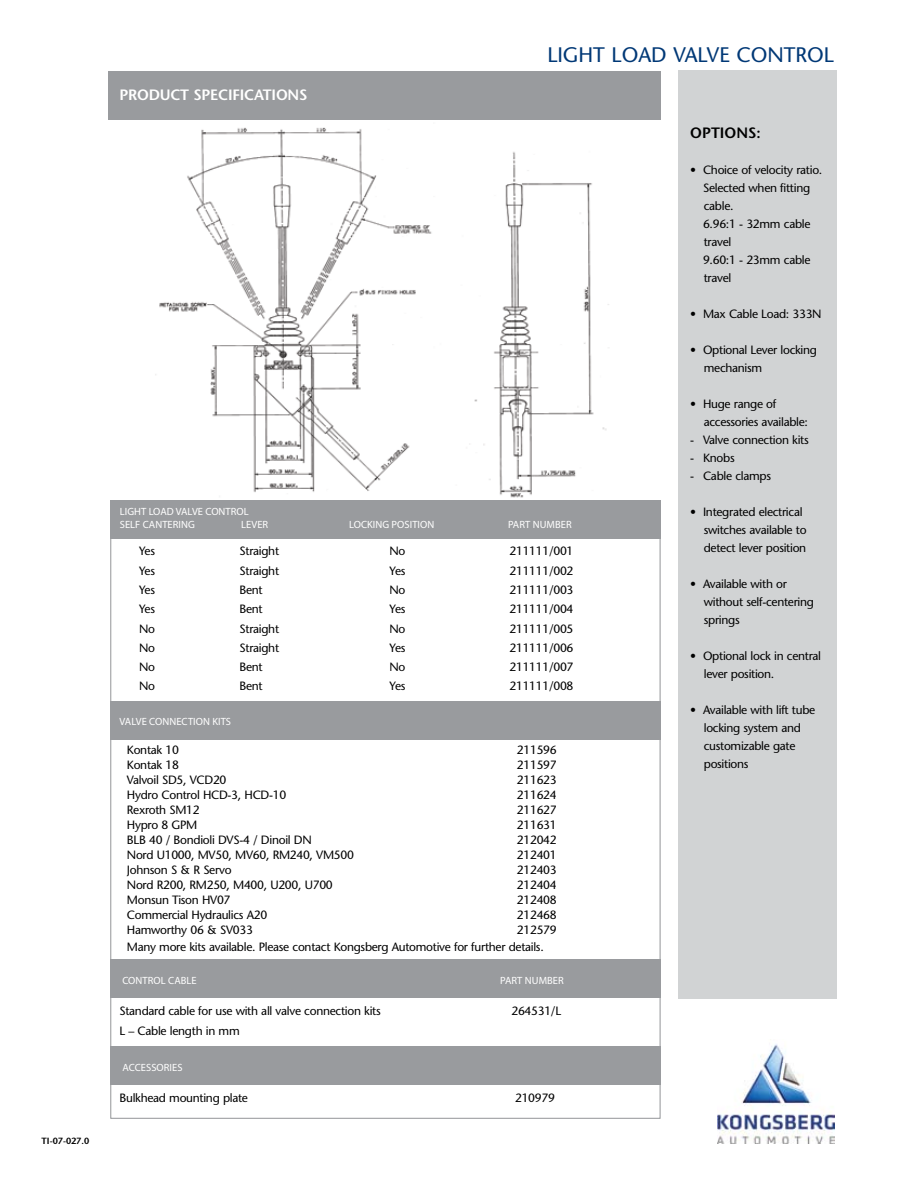
<style>
.page{position:relative;width:918px;height:1188px;background:#fff}
.page>*{position:absolute;margin:0;border:0;box-sizing:border-box;transform-origin:0 0}
.t1{font:500 21px "Stone Sans Std";color:#003876}
.t2{font:600 15px "Stone Sans Std";letter-spacing:-.015em;color:#fff}
.t3{font:600 15px "Stone Sans Std";color:#000}
.t4{font:500 12px/18px "Stone Sans Std";letter-spacing:-.025em;color:#000}
.t5{font:10.5px/12.6px "Myriad Pro";letter-spacing:.005em;color:#fff}
.t6{font:600 9px "Stone Sans Std";color:#000}
</style>
<div class="page">
<img style="left:142px;top:119px;width:470px;height:379px">
<div style="left:679px;top:71px;width:158px;height:928px;background:#d1d3d4"></div>
<div style="left:110px;top:500px;width:550px;height:38px;background:#999b9e"></div>
<div style="left:110px;top:701px;width:550px;height:38px;background:#999b9e"></div>
<div style="left:110px;top:959px;width:550px;height:39px;background:#999b9e"></div>
<div style="left:111px;top:1046px;width:550px;height:39px;background:#999b9e"></div>
<div style="left:108px;top:71px;width:552px;height:48px;background:#999b9e"></div>
<img style="left:717px;top:1044px;width:118px;height:100px">
<p class="t6" style="left:42px;top:1136px;width:49px">TI -07-027.0</p>
<p class="t2" style="left:120px;top:86px;width:189px">PRODUCT SPECIFICATIONS</p>
<h1 class="t1" style="left:547px;top:42px;width:139px">light load valv</h1>
<h1 class="t1" style="left:719px;top:42px;width:111px">e control</h1>
<p class="t5" style="left:120px;top:505px;width:131px">LIGHT LOAD VALVE CONTROL<br>SELF CANTERING</p>
<p class="t5" style="left:241px;top:518px;width:29px">LEVER</p>
<p class="t5" style="left:349px;top:518px;width:87px">LOCKING POSITION</p>
<p class="t5" style="left:508px;top:518px;width:65px">PART NUMBER</p>
<p class="t4" style="left:139px;top:542px;width:18px">Yes</p>
<p class="t4" style="left:240px;top:542px;width:41px">Straight</p>
<p class="t4" style="left:390px;top:542px;width:17px">N o</p>
<p class="t4" style="left:510px;top:542px;width:65px">211111/001</p>
<p class="t4" style="left:139px;top:561px;width:18px">Yes</p>
<p class="t4" style="left:240px;top:561px;width:41px">Straight</p>
<p class="t4" style="left:390px;top:561px;width:18px">Yes</p>
<p class="t4" style="left:510px;top:561px;width:65px">211111/002</p>
<p class="t4" style="left:139px;top:581px;width:18px">Yes</p>
<p class="t4" style="left:240px;top:581px;width:25px">Bent</p>
<p class="t4" style="left:390px;top:581px;width:17px">N o</p>
<p class="t4" style="left:510px;top:581px;width:65px">211111/003</p>
<p class="t4" style="left:139px;top:600px;width:18px">Yes</p>
<p class="t4" style="left:240px;top:600px;width:25px">Bent</p>
<p class="t4" style="left:390px;top:600px;width:18px">Yes</p>
<p class="t4" style="left:510px;top:600px;width:65px">211111/004</p>
<p class="t4" style="left:139px;top:619px;width:17px">No</p>
<p class="t4" style="left:240px;top:619px;width:41px">Straight</p>
<p class="t4" style="left:390px;top:619px;width:17px">N o</p>
<p class="t4" style="left:510px;top:619px;width:65px">211111/005</p>
<p class="t4" style="left:139px;top:639px;width:17px">No</p>
<p class="t4" style="left:240px;top:639px;width:41px">Straight</p>
<p class="t4" style="left:390px;top:639px;width:18px">Yes</p>
<p class="t4" style="left:510px;top:639px;width:65px">211111/006</p>
<p class="t4" style="left:139px;top:658px;width:17px">No</p>
<p class="t4" style="left:240px;top:658px;width:25px">Bent</p>
<p class="t4" style="left:390px;top:658px;width:17px">N o</p>
<p class="t4" style="left:510px;top:658px;width:65px">211111/007</p>
<p class="t4" style="left:139px;top:677px;width:17px">No</p>
<p class="t4" style="left:240px;top:677px;width:25px">Bent</p>
<p class="t4" style="left:390px;top:677px;width:18px">Yes</p>
<p class="t4" style="left:510px;top:677px;width:65px">211111/008</p>
<p class="t5" style="left:120px;top:715px;width:112px">VALVE CONNECTION KITS</p>
<p class="t4" style="left:127px;top:741px;width:54px">Kontak 10</p>
<p class="t4" style="left:517px;top:741px;width:41px">211596</p>
<p class="t4" style="left:127px;top:756px;width:54px">Kontak 18</p>
<p class="t4" style="left:517px;top:756px;width:41px">211597</p>
<p class="t4" style="left:127px;top:771px;width:101px">Valvoil SD5, VCD20</p>
<p class="t4" style="left:517px;top:771px;width:41px">211623</p>
<p class="t4" style="left:127px;top:786px;width:161px">Hydro Control HCD-3, HCD-10</p>
<p class="t4" style="left:517px;top:786px;width:41px">211624</p>
<p class="t4" style="left:127px;top:801px;width:74px">Rexroth SM12</p>
<p class="t4" style="left:517px;top:801px;width:41px">211627</p>
<p class="t4" style="left:127px;top:816px;width:72px">Hypro 8 GPM</p>
<p class="t4" style="left:517px;top:816px;width:41px">211631</p>
<p class="t4" style="left:127px;top:831px;width:174px">BLB 40 / Bondioli DVS-4 / Dinoil DN</p>
<p class="t4" style="left:517px;top:831px;width:41px">212042</p>
<p class="t4" style="left:127px;top:846px;width:229px">N ord U1000, MV50, MV60, RM240, VM500</p>
<p class="t4" style="left:517px;top:846px;width:41px">212401</p>
<p class="t4" style="left:127px;top:861px;width:106px">Johnson S &amp; R Servo</p>
<p class="t4" style="left:517px;top:861px;width:41px">212403</p>
<p class="t4" style="left:127px;top:876px;width:207px">Nord R200, RM250, M400, U200, U700</p>
<p class="t4" style="left:517px;top:876px;width:41px">212404</p>
<p class="t4" style="left:127px;top:891px;width:105px">Monsun Tison HV07</p>
<p class="t4" style="left:517px;top:891px;width:41px">212408</p>
<p class="t4" style="left:127px;top:906px;width:142px">Commercial Hydraulics A20</p>
<p class="t4" style="left:517px;top:906px;width:41px">212468</p>
<p class="t4" style="left:127px;top:921px;width:127px">H amworthy 06 &amp; SV033</p>
<p class="t4" style="left:127px;top:922px;width:431px;line-height:16.5px;text-indent:390px">212579<br>Many more kits available. Please contact Kongsberg Automotive for further details.</p>
<p class="t5" style="left:122px;top:974px;width:76px">CONTROL CABLE</p>
<p class="t5" style="left:500px;top:974px;width:65px">PART NUMBER</p>
<p class="t4" style="left:119px;top:1002px;width:263px">Standard cable for use with all valve connection kits</p>
<p class="t4" style="left:511px;top:1002px;width:51px">264531/L</p>
<p class="t4" style="left:119px;top:1022px;width:122px">L – Cable length in mm</p>
<p class="t5" style="left:123px;top:1061px;width:58px">ACCESSORIES</p>
<p class="t4" style="left:120px;top:1089px;width:130px">Bulkhead mounting plate</p>
<p class="t4" style="left:515px;top:1089px;width:41px">210979</p>
<p class="t3" style="left:690px;top:123px;width:72px">OPTIONS:</p>
<p class="t4" style="left:703px;top:160px;width:121px;text-indent:-13px">• Choice of velocity ratio.<br>Selected when fitting cable.<br>6.96:1 - 32mm cable travel<br>9.60:1 - 23mm cable travel</p>
<p class="t4" style="left:690px;top:304px;width:131px">• Max Cable Load: 333N</p>
<p class="t4" style="left:704px;top:340px;width:115px;text-indent:-14px">• Optional Lever locking mechanism</p>
<p class="t4" style="left:704px;top:394px;width:106px;text-indent:-14px">• H uge range of accessories available:</p>
<p class="t4" style="left:690px;top:430px;width:120px">- Valve connection kits</p>
<p class="t4" style="left:690px;top:448px;width:46px">- Knobs</p>
<p class="t4" style="left:690px;top:466px;width:82px">- Cable clamps</p>
<p class="t4" style="left:704px;top:502px;width:104px;text-indent:-14px">• I ntegrated electrical switches available to detect lever position</p>
<p class="t4" style="left:704px;top:574px;width:112px;text-indent:-14px">• Available with or without self-centering springs</p>
<p class="t4" style="left:704px;top:646px;width:119px;text-indent:-14px">• Optional lock in central lever position.</p>
<p class="t4" style="left:704px;top:700px;width:113px;text-indent:-14px">• Available with lift tube locking system and customizable gate positions</p>
</div>
